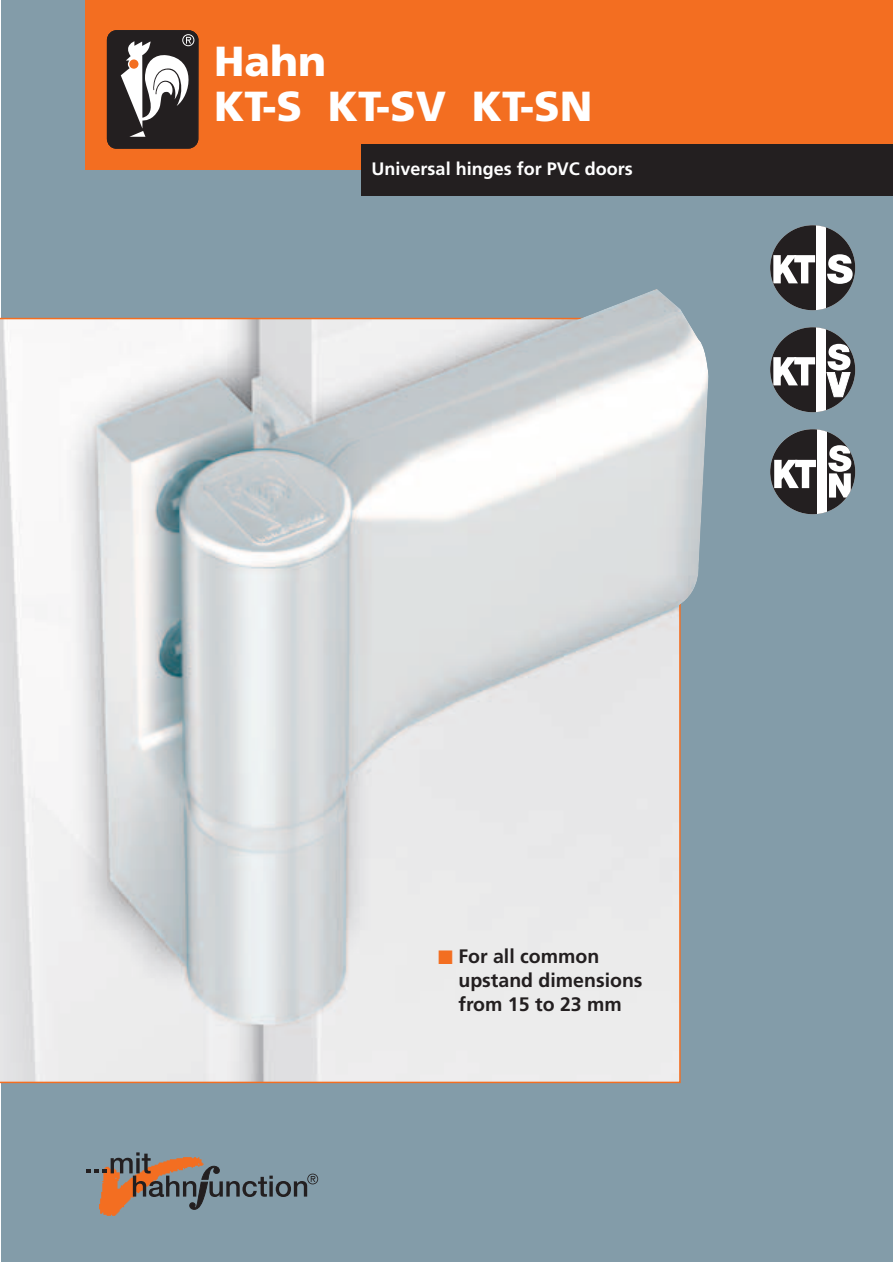
<style>
.page{position:relative;width:893px;height:1263px;background:#fff}
.page>*{position:absolute;margin:0;border:0;box-sizing:border-box;transform-origin:0 0}
.t1{font:900 42px/45px "Frutiger";color:#fff}
.t2{font:700 19.5px/24px "Frutiger";color:#231f20}
.t3{font:700 18px "Frutiger";color:#fff}
.s1{color:#f36e21}
</style>
<div class="page">
<div style="left:1px;top:0;width:891px;height:1262px;background:#839ca9"></div>
<div style="left:85px;top:0;width:807px;height:170px;background:#f36e21"></div>
<div style="left:107px;top:31px;width:91px;height:117px;background:#231f20;border-radius:9px"></div>
<div style="left:107px;top:30px;width:91px;height:118px;border:1px solid #231f20;border-radius:9px"></div>
<svg style="left:121px;top:34px;width:76px;height:103px"></svg>
<div style="left:361px;top:145px;width:531px;height:51px;background:#231f20"></div>
<img style="left:100px;top:1210px;width:20px;height:6px">
<svg style="left:86px;top:1152px;width:232px;height:58px"></svg>
<svg style="left:770px;top:225px;width:85px;height:85px"></svg>
<svg style="left:770px;top:327px;width:85px;height:85px"></svg>
<svg style="left:770px;top:429px;width:85px;height:85px"></svg>
<svg style="left:1px;top:318px;width:679px;height:765px;background:#dfe1e2"></svg>
<img style="left:556px;top:289px;width:152px;height:368px">
<h1 class="t1" style="left:214px;top:42px;width:380px">Hahn<br>KT-S KT-SV KT-SN</h1>
<p class="t3" style="left:371px;top:161px;width:262px">Universal hinges for PVC doors</p>
<p class="t2" style="left:458px;top:946px;width:186px;text-indent:-20px"><span class="s1">■</span> For all common upstand dimensions from 15 to 23 mm</p>
</div>
